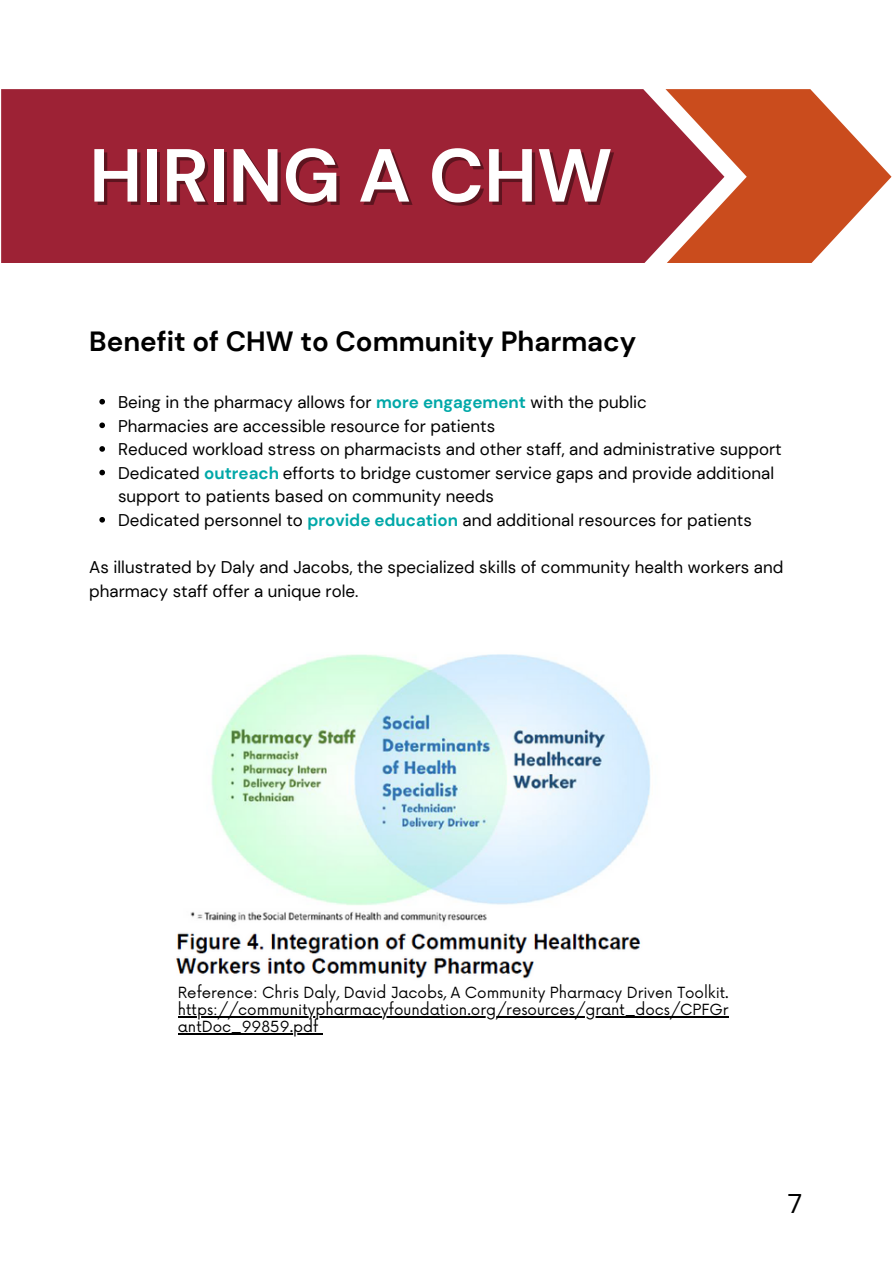
<style>
.page{position:relative;width:893px;height:1264px;background:#fff}
.page>*{position:absolute;margin:0;border:0;box-sizing:border-box;transform-origin:0 0}
.t1{font:700 75px "DM Sans";color:#fff}
.t2{font:700 27.75px "DM Sans";color:#000}
.t3{font:27px "DM Sans";color:#000}
.t4{font:16.95px/23.5px "DM Sans";color:#000}
.t5{font:15px/16.8px "Now";color:#000;text-align:justify}
.s1{font-weight:700;color:#00a8a8}
</style>
<div class="page">
<div style="left:1px;top:89px;width:664px;height:174px;background:#9d2235"></div>
<svg style="left:665px;top:89px;width:226px;height:174px"></svg>
<img style="left:176px;top:654px;width:474px;height:325px">
<svg style="left:99px;top:399px;width:6px;height:5px"></svg>
<svg style="left:99px;top:422px;width:6px;height:6px"></svg>
<svg style="left:99px;top:446px;width:6px;height:6px"></svg>
<svg style="left:99px;top:470px;width:6px;height:5px"></svg>
<svg style="left:99px;top:517px;width:6px;height:5px"></svg>
<hr style="left:178px;top:1016px;width:550px;height:1px;background:#000">
<hr style="left:178px;top:1033px;width:140px;height:1px;background:#000">
<p class="t1" style="left:89px;top:127px;width:525px">HIRING A CHW</p>
<p class="t2" style="left:89px;top:323px;width:548px">Benefit of CHW to Community Pharmacy</p>
<p class="t4" style="left:118px;top:390px;width:530px">Being in the pharmacy allows for <span class="s1">more engagement</span> with the public</p>
<p class="t4" style="left:118px;top:414px;width:378px">Pharmacies are accessible resource for patients</p>
<p class="t4" style="left:118px;top:437px;width:665px">Reduced workload stress on pharmacists and other staff, and administrative support</p>
<p class="t4" style="left:118px;top:461px;width:657px">Dedicated <span class="s1">outreach</span> efforts to bridge customer service gaps and provide additional support to patients based on community needs</p>
<p class="t4" style="left:118px;top:508px;width:635px">Dedicated personnel to <span class="s1">provide education</span> and additional resources for patients</p>
<p class="t4" style="left:89px;top:555px;width:695px">As illustrated by Daly and Jacobs, the specialized skills of community health workers and pharmacy staff offer a unique role.</p>
<p class="t5" style="left:178px;top:985px;width:552px">Reference: Chris Daly, David Jacobs, A Community Pharmacy Driven Toolkit. https://communitypharmacyfoundation.org/resources/grant_docs/CPFGr antDoc_99859.pdf</p>
<p class="t3" style="left:787px;top:1186px;width:16px">7</p>
</div>
